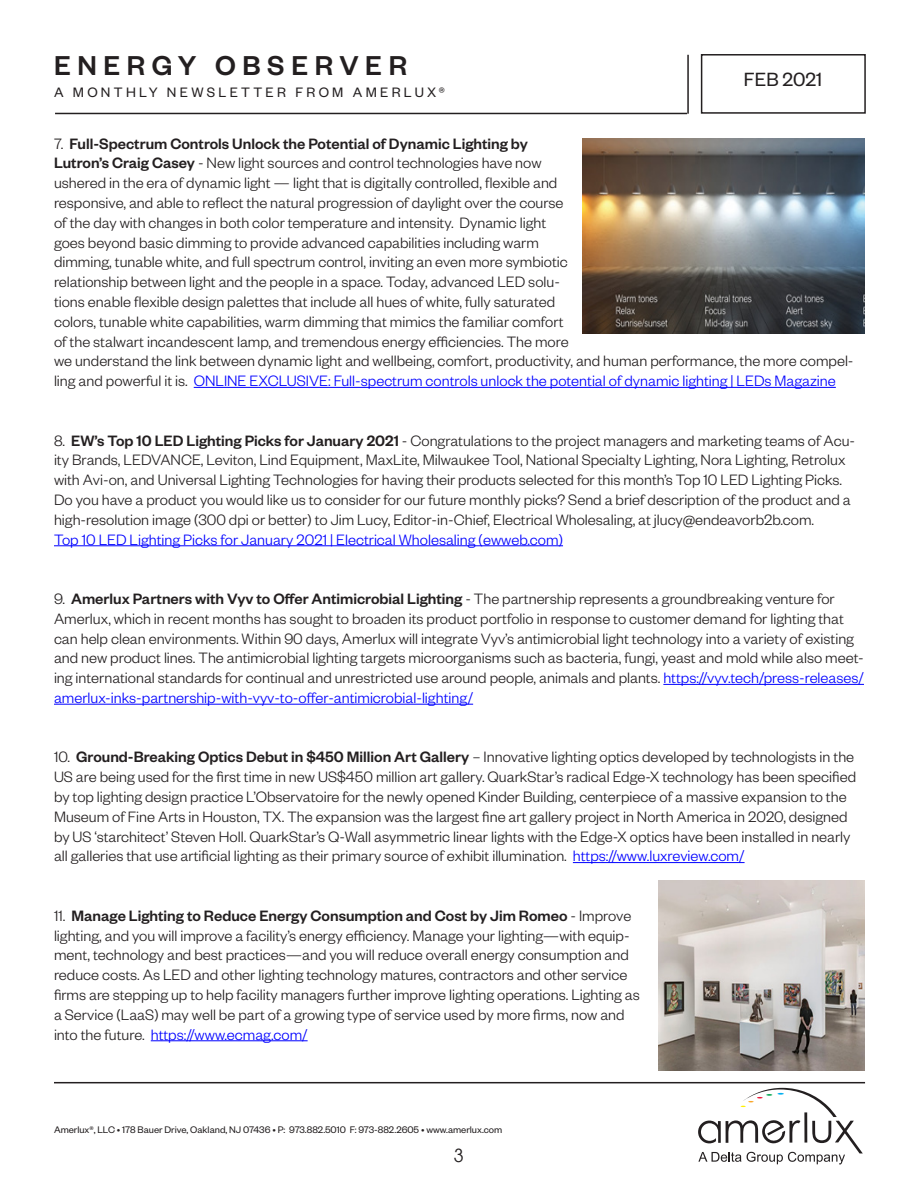
<style>
.page{position:relative;width:918px;height:1188px;background:#fff}
.page>*{position:absolute;margin:0;border:0;box-sizing:border-box;transform-origin:0 0}
.t1{font:500 30px "Founders Grotesk";letter-spacing:.22em;color:#231f20}
.t2{font:21px "Founders Grotesk";color:#231f20}
.t3{font:18px "Avant Garde";color:#231f20}
.t4{font:300 16.5px/19.8px "Founders Grotesk";color:#231f20}
.t5{font:300 16.5px "Founders Grotesk";color:#00f}
.t6{font:15px "Founders Grotesk";letter-spacing:.22em;color:#231f20}
.t7{font:10.5px "Founders Grotesk";color:#231f20}
.s1{font-weight:500}
.s2{color:#00f}
</style>
<div class="page">
<hr style="left:54px;top:1082px;width:811px;height:1px;background:#231f20">
<hr style="left:687px;top:55px;width:2px;height:59px;background:#231f20">
<hr style="left:55px;top:113px;width:632px;height:1px;background:#231f20">
<div style="left:701px;top:54px;width:165px;height:60px;border:2px solid #231f20"></div>
<svg style="left:698px;top:1088px;width:165px;height:77px"></svg>
<hr style="left:194px;top:387px;width:642px;height:1px;background:#00f">
<hr style="left:54px;top:545px;width:509px;height:1px;background:#00f">
<hr style="left:663px;top:684px;width:201px;height:1px;background:#00f">
<hr style="left:54px;top:704px;width:419px;height:1px;background:#00f">
<hr style="left:573px;top:862px;width:172px;height:1px;background:#00f">
<hr style="left:151px;top:1040px;width:157px;height:1px;background:#00f">
<img style="left:582px;top:138px;width:283px;height:196px">
<img style="left:659px;top:880px;width:205px;height:191px">
<h1 class="t1" style="left:54px;top:47px;width:355px">ENERGY OBSERVER</h1>
<p class="t6" style="left:54px;top:83px;width:392px">A MONTHLY NEWSLETTER FROM AMERLUX®</p>
<p class="t2" style="left:744px;top:67px;width:80px">FEB 2021</p>
<p class="t4" style="left:54px;top:133px;width:801px">7. <span class="s1">Full-Spectrum Controls Unlock the Potential of Dynamic Lighting by<br>Lutron’s Craig Casey</span> - New light sources and control technologies have now<br>ushered in the era of dynamic light — light that is digitally controlled, flexible and<br>responsive, and able to reflect the natural progression of daylight over the course<br>of the day with changes in both color temperature and intensity. Dynamic light<br>goes beyond basic dimming to provide advanced capabilities including warm<br>dimming, tunable white, and full spectrum control, inviting an even more symbiotic<br>relationship between light and the people in a space. Today, advanced LED solu-<br>tions enable flexible design palettes that include all hues of white, fully saturated<br>colors, tunable white capabilities, warm dimming that mimics the familiar comfort<br>of the stalwart incandescent lamp, and tremendous energy efficiencies. The more<br>we understand the link between dynamic light and wellbeing, comfort, productivity, and human performance, the more compel&shy;ling and powerful it is. <span class="s2">ONLINE EXCLUSIVE: Full-spectrum controls unlock the potential of dynamic lighting | LEDs Magazine</span></p>
<p class="t4" style="left:54px;top:430px;width:803px">8. <span class="s1">EW’s Top 10 LED Lighting Picks for January 2021</span> - Congratulations to the project managers and marketing teams of Acu&shy;ity Brands, LEDVANCE, Leviton, Lind Equipment, MaxLite, Milwaukee Tool, National Specialty Lighting, Nora Lighting, Retrolux with Avi-on, and Universal Lighting Technologies for having their products selected for this month’s Top 10 LED Lighting Picks.<br>Do you have a product you would like us to consider for our future monthly picks? Send a brief description of the product and a high-resolution image (300 dpi or better) to Jim Lucy, Editor-in-Chief, Electrical Wholesaling, at jlucy@endeavorb2b.com.</p>
<p class="t5" style="left:54px;top:529px;width:511px">Top 10 LED Lighting Picks for January 2021 | Electrical Wholesaling (ewweb.com)</p>
<p class="t4" style="left:54px;top:588px;width:811px">9. <span class="s1">Amerlux Partners with Vyv to Offer Antimicrobial Lighting</span> - The partnership represents a groundbreaking venture for Amerlux, which in recent months has sought to broaden its product portfolio in response to customer demand for lighting that can help clean environments. Within 90 days, Amerlux will integrate Vyv’s antimicrobial light technology into a variety of existing and new product lines. The antimicrobial lighting targets microorganisms such as bacteria, fungi, yeast and mold while also meet&shy;ing international standards for continual and unrestricted use around people, animals and plants. <span class="s2">https://vyv.tech/press-releases/ amerlux-inks-partnership-with-vyv-to-offer-antimicrobial-lighting/</span></p>
<p class="t4" style="left:54px;top:746px;width:804px">10. <span class="s1">Ground-Breaking Optics Debut in $450 Million Art Gallery</span> – Innovative lighting optics developed by technologists in the US are being used for the first time in new US$450 million art gallery. QuarkStar’s radical Edge-X technology has been specified by top lighting design practice L’Observatoire for the newly opened Kinder Building, centerpiece of a massive expansion to the Museum of Fine Arts in Houston, TX. The expansion was the largest fine art gallery project in North America in 2020, designed by US ‘starchitect’ Steven Holl. QuarkStar’s Q-Wall asymmetric linear lights with the Edge-X optics have been installed in nearly all galleries that use artificial lighting as their primary source of exhibit illumination. <span class="s2">https://www.luxreview.com/</span></p>
<p class="t4" style="left:54px;top:905px;width:587px">11. <span class="s1">Manage Lighting to Reduce Energy Consumption and Cost by Jim Romeo</span> - Improve lighting, and you will improve a facility’s energy efficiency. Manage your lighting—with equip&shy;ment, technology and best practices—and you will reduce overall energy consumption and reduce costs. As LED and other lighting technology matures, contractors and other service firms are stepping up to help facility managers further improve lighting operations. Lighting as a Service (LaaS) may well be part of a growing type of service used by more firms, now and into the future. <span class="s2">https://www.ecmag.com/</span></p>
<p class="t7" style="left:54px;top:1123px;width:450px">Amerlux®, LLC • 178 Bauer Drive, Oakland, NJ 07436 • P: 973.882.5010 F: 973-882.2605 • www.amerlux.com</p>
<p class="t3" style="left:454px;top:1145px;width:11px">3</p>
</div>
